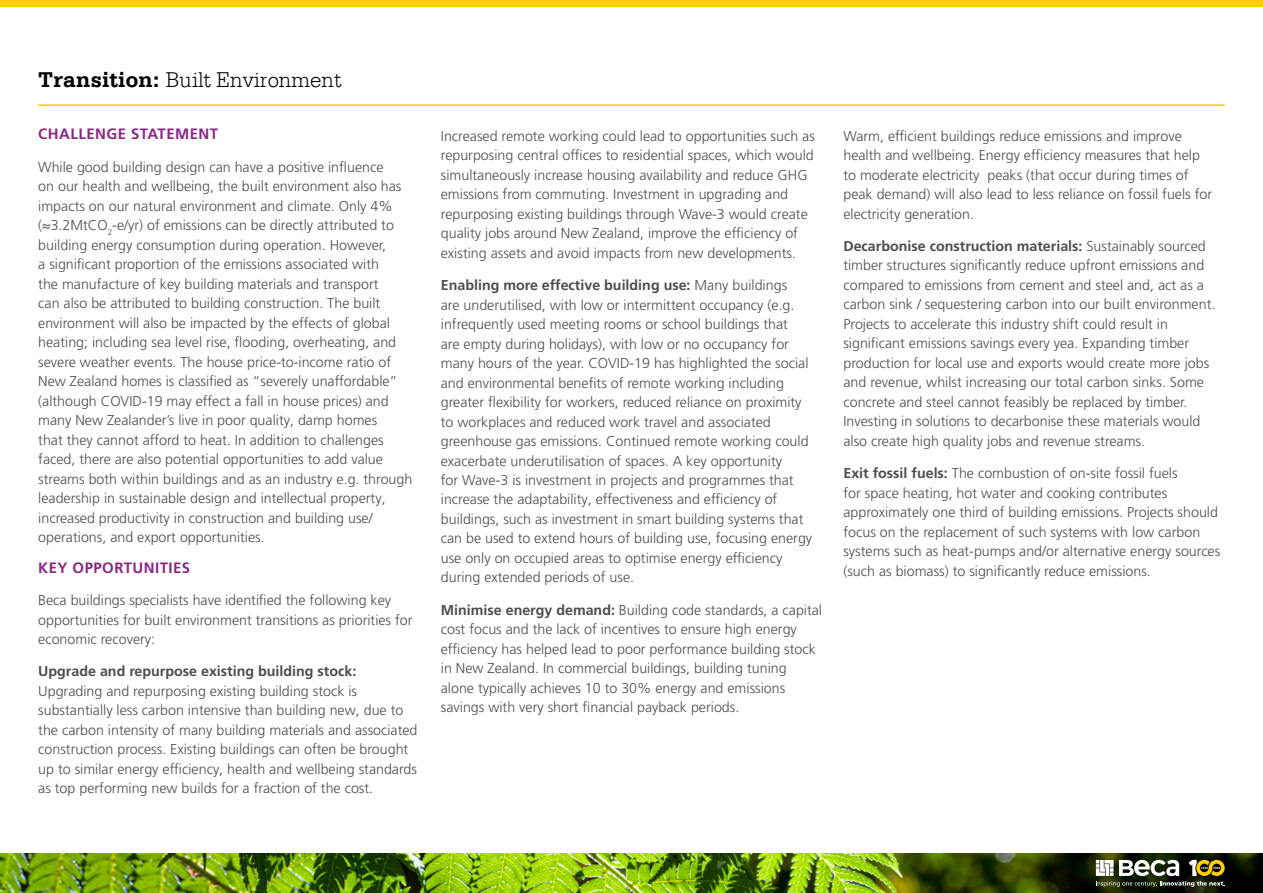
<style>
.page{position:relative;width:1263px;height:893px;background:#fff}
.page>*{position:absolute;margin:0;border:0;box-sizing:border-box;transform-origin:0 0}
.t1{font:300 22.5px "Serifa";color:#000}
.t2{font:700 15px "Frutiger LT Pro";letter-spacing:.03em;color:#8a2783}
.t3{font:300 14.25px/19.5px "Frutiger LT Pro";color:#4d4d4f}
.t4{font:700 14.25px "Frutiger LT Pro";color:#4d4d4f}
.s1{font-weight:700}
</style>
<div class="page">
<img style="left:0;top:854px;width:1263px;height:39px">
<div style="left:0;top:0;width:1263px;height:6px;background:#ffcd03"></div>
<svg style="left:1096px;top:860px;width:129px;height:27px"></svg>
<hr style="left:38px;top:104px;width:1187px;height:2px;background:#ffcd03">
<h1 class="t1" style="left:38px;top:67px;width:305px"><span class="s1">Transition:</span> Built Environment</h1>
<p class="t2" style="left:38px;top:125px;width:181px">CHALLENGE STATEMENT</p>
<p class="t3" style="left:38px;top:157px;width:376px">While good building design can have a positive influence<br>on our health and wellbeing, the built environment also has impacts on our natural environment and climate. Only 4% (≈3.2MtCO<sub>2</sub>-e/yr) of emissions can be directly attributed to building energy consumption during operation. However,<br>a significant proportion of the emissions associated with<br>the manufacture of key building materials and transport<br>can also be attributed to building construction. The built environment will also be impacted by the effects of global heating; including sea level rise, flooding, overheating, and severe weather events. The house price-to-income ratio of New Zealand homes is classified as “severely unaffordable” (although COVID-19 may effect a fall in house prices) and many New Zealander’s live in poor quality, damp homes<br>that they cannot afford to heat. In addition to challenges faced, there are also potential opportunities to add value streams both within buildings and as an industry e.g. through leadership in sustainable design and intellectual property, increased productivity in construction and building use/ operations, and export opportunities.</p>
<p class="t2" style="left:38px;top:559px;width:153px">KEY OPPORTUNITIES</p>
<p class="t3" style="left:38px;top:591px;width:376px">Beca buildings specialists have identified the following key opportunities for built environment transitions as priorities for economic recovery:</p>
<p class="t4" style="left:38px;top:663px;width:320px">Upgrade and repurpose existing building stock:</p>
<p class="t3" style="left:38px;top:681px;width:381px">Upgrading and repurposing existing building stock is substantially less carbon intensive than building new, due to the carbon intensity of many building materials and associated construction process. Existing buildings can often be brought up to similar energy efficiency, health and wellbeing standards as top performing new builds for a fraction of the cost.</p>
<p class="t3" style="left:441px;top:126px;width:376px">Increased remote working could lead to opportunities such as repurposing central offices to residential spaces, which would simultaneously increase housing availability and reduce GHG emissions from commuting. Investment in upgrading and repurposing existing buildings through Wave-3 would create quality jobs around New Zealand, improve the efficiency of existing assets and avoid impacts from new developments.</p>
<p class="t3" style="left:441px;top:275px;width:373px"><span class="s1">Enabling more effective building use:</span> Many buildings<br>are underutilised, with low or intermittent occupancy (e.g. infrequently used meeting rooms or school buildings that<br>are empty during holidays), with low or no occupancy for many hours of the year. COVID-19 has highlighted the social and environmental benefits of remote working including greater flexibility for workers, reduced reliance on proximity to workplaces and reduced work travel and associated greenhouse gas emissions. Continued remote working could exacerbate underutilisation of spaces. A key opportunity<br>for Wave-3 is investment in projects and programmes that increase the adaptability, effectiveness and efficiency of buildings, such as investment in smart building systems that can be used to extend hours of building use, focusing energy use only on occupied areas to optimise energy efficiency during extended periods of use.</p>
<p class="t3" style="left:441px;top:600px;width:383px"><span class="s1">Minimise energy demand:</span> Building code standards, a capital cost focus and the lack of incentives to ensure high energy efficiency has helped lead to poor performance building stock in New Zealand. In commercial buildings, building tuning alone typically achieves 10 to 30% energy and emissions savings with very short financial payback periods.</p>
<p class="t3" style="left:843px;top:126px;width:370px">Warm, efficient buildings reduce emissions and improve health and wellbeing. Energy efficiency measures that help to moderate electricity peaks (that occur during times of peak demand) will also lead to less reliance on fossil fuels for electricity generation.</p>
<p class="t3" style="left:843px;top:236px;width:373px"><span class="s1">Decarbonise construction materials:</span> Sustainably sourced timber structures significantly reduce upfront emissions and compared to emissions from cement and steel and, act as a carbon sink / sequestering carbon into our built environment.<br>Projects to accelerate this industry shift could result in significant emissions savings every yea. Expanding timber production for local use and exports would create more jobs and revenue, whilst increasing our total carbon sinks. Some concrete and steel cannot feasibly be replaced by timber.<br>Investing in solutions to decarbonise these materials would also create high quality jobs and revenue streams.</p>
<p class="t3" style="left:843px;top:464px;width:378px"><span class="s1">Exit fossil fuels:</span> The combustion of on-site fossil fuels<br>for space heating, hot water and cooking contributes approximately one third of building emissions. Projects should focus on the replacement of such systems with low carbon systems such as heat-pumps and/or alternative energy sources (such as biomass) to significantly reduce emissions.</p>
</div>
